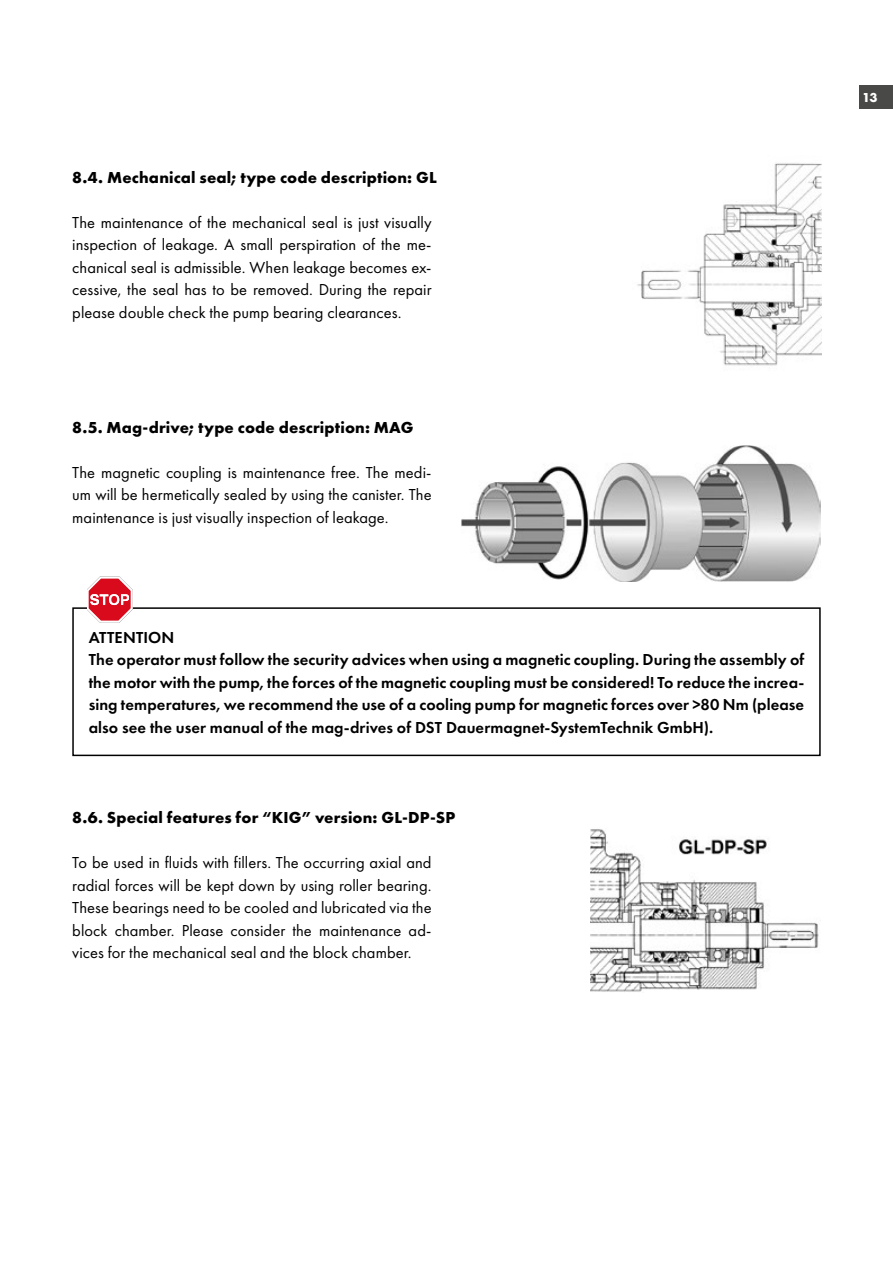
<style>
.page{position:relative;width:893px;height:1263px;background:#fff}
.page>*{position:absolute;margin:0;border:0;box-sizing:border-box;transform-origin:0 0}
.t1{font:16.5px/22.5px "Futura PT";letter-spacing:.005em;color:#000;text-align:justify}
.t2{font:600 16.5px/22.5px "Futura PT";letter-spacing:.005em;color:#000}
.t3{font:700 16.5px "Futura PT";letter-spacing:.01em;color:#000}
.t4{font:700 13.5px "Futura PT";color:#fff}
</style>
<div class="page">
<div style="left:859px;top:85px;width:34px;height:24px;background:#494948"></div>
<div style="left:72px;top:607px;width:749px;height:149px;border:2px solid #000"></div>
<svg style="left:87px;top:576px;width:46px;height:47px"></svg>
<img style="left:637px;top:163px;width:184px;height:203px">
<img style="left:461px;top:445px;width:360px;height:136px">
<img style="left:591px;top:829px;width:228px;height:163px">
<p class="t3" style="left:72px;top:167px;width:366px">8.4. Mechanical seal; type code description: GL</p>
<p class="t1" style="left:72px;top:211px;width:361px">The maintenance of the mechanical seal is just visually inspection of leakage. A small perspiration of the me&shy;chanical seal is admissible. When leakage becomes ex&shy;cessive, the seal has to be removed. During the repair please double check the pump bearing clearances.</p>
<p class="t3" style="left:72px;top:416px;width:343px">8.5. Mag-drive; type code description: MAG</p>
<p class="t1" style="left:72px;top:461px;width:361px">The magnetic coupling is maintenance free. The medi&shy;um will be hermetically sealed by using the canister. The maintenance is just visually inspection of leakage.</p>
<p class="t2" style="left:89px;top:626px;width:717px">ATTENTION<br>The operator must follow the security advices when using a magnetic coupling. During the assembly of the motor with the pump, the forces of the magnetic coupling must be considered! To reduce the increa&shy;sing temperatures, we recommend the use of a cooling pump for magnetic forces over &gt;80 Nm (please also see the user manual of the mag-drives of DST Dauermagnet-SystemTechnik GmbH).</p>
<p class="t3" style="left:72px;top:807px;width:384px">8.6. Special features for “KIG” version: GL-DP-SP</p>
<p class="t1" style="left:72px;top:851px;width:361px">To be used in fluids with fillers. The occurring axial and radial forces will be kept down by using roller bearing.<br>These bearings need to be cooled and lubricated via the block chamber. Please consider the maintenance ad&shy;vices for the mechanical seal and the block chamber.</p>
<p class="t4" style="left:862px;top:89px;width:17px">13</p>
</div>
